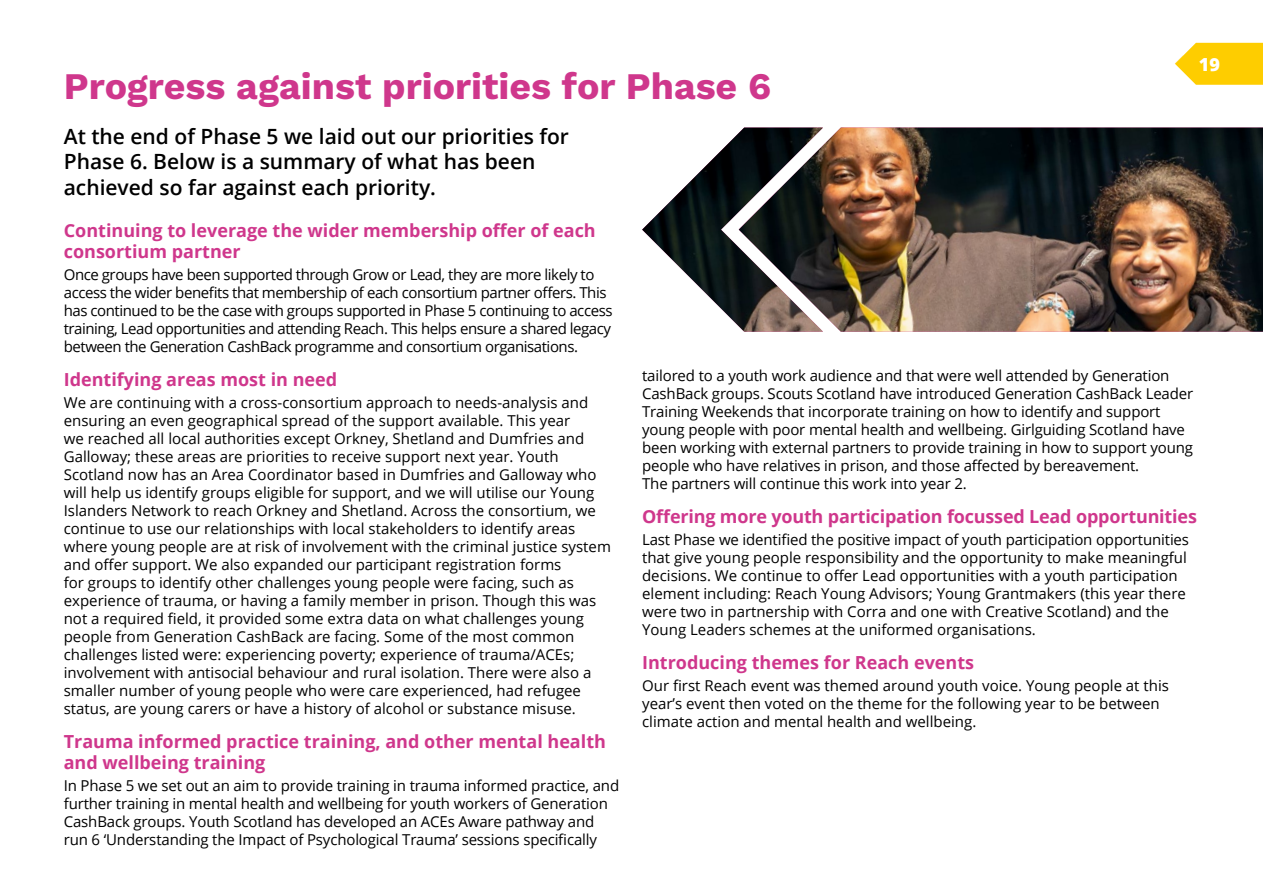
<style>
.page{position:relative;width:1263px;height:893px;background:#fff}
.page>*{position:absolute;margin:0;border:0;box-sizing:border-box;transform-origin:0 0}
.t1{font:700 37.5px "Work Sans";color:#cf378c}
.t2{font:600 21px/25.5px "Open Sans";color:#000}
.body{font:700 18px/21px "Open Sans";color:#cf378c}
.t3{font:800 18px "Open Sans";color:#fff}
.body-2{font:15px/18px "Open Sans";color:#000}
.body-3{font:15px/18px "Open Sans";letter-spacing:-.03em;color:#000}
</style>
<div class="page">
<img style="left:642px;top:128px;width:621px;height:204px">
<svg style="left:1175px;top:43px;width:88px;height:42px;background:#fed31f"></svg>
<p class="t3" style="left:1199px;top:50px;width:23px">19</p>
<p class="t1" style="left:64px;top:57px;width:709px">Progress against priorities for Phase 6</p>
<p class="t2" style="left:64px;top:123px;width:507px">At the end of Phase 5 we laid out our priorities for<br>Phase 6. Below is a summary of what has been achieved so far against each priority.</p>
<p class="body" style="left:64px;top:219px;width:533px">Continuing to leverage the wider membership offer of each consortium partner</p>
<p class="body-3" style="left:64px;top:265px;width:550px">Once groups have been supported through Grow or Lead, they are more likely to access the wider benefits that membership of each consortium partner offers. This has continued to be the case with groups supported in Phase 5 continuing to access training, Lead opportunities and attending Reach. This helps ensure a shared legacy between the Generation CashBack programme and consortium organisations.</p>
<p class="body" style="left:64px;top:368px;width:275px">Identifying areas most in need</p>
<p class="body-2" style="left:64px;top:393px;width:549px">We are continuing with a cross-consortium approach to needs-analysis and ensuring an even geographical spread of the support available. This year<br>we reached all local authorities except Orkney, Shetland and Dumfries and Galloway; these areas are priorities to receive support next year. Youth Scotland now has an Area Coordinator based in Dumfries and Galloway who will help us identify groups eligible for support, and we will utilise our Young Islanders Network to reach Orkney and Shetland. Across the consortium, we continue to use our relationships with local stakeholders to identify areas where young people are at risk of involvement with the criminal justice system and offer support. We also expanded our participant registration forms<br>for groups to identify other challenges young people were facing, such as experience of trauma, or having a family member in prison. Though this was not a required field, it provided some extra data on what challenges young people from Generation CashBack are facing. Some of the most common challenges listed were: experiencing poverty; experience of trauma/ACEs; involvement with antisocial behaviour and rural isolation. There were also a smaller number of young people who were care experienced, had refugee status, are young carers or have a history of alcohol or substance misuse.</p>
<p class="body" style="left:64px;top:730px;width:544px">Trauma informed practice training, and other mental health and wellbeing training</p>
<p class="body-2" style="left:64px;top:776px;width:557px">In Phase 5 we set out an aim to provide training in trauma informed practice, and further training in mental health and wellbeing for youth workers of Generation CashBack groups. Youth Scotland has developed an ACEs Aware pathway and run 6 ‘Understanding the Impact of Psychological Trauma’ sessions specifically</p>
<p class="body-2" style="left:642px;top:367px;width:553px">tailored to a youth work audience and that were well attended by Generation CashBack groups. Scouts Scotland have introduced Generation CashBack Leader Training Weekends that incorporate training on how to identify and support young people with poor mental health and wellbeing. Girlguiding Scotland have been working with external partners to provide training in how to support young people who have relatives in prison, and those affected by bereavement.<br>The partners will continue this work into year 2.</p>
<p class="body" style="left:642px;top:506px;width:556px">Offering more youth participation focussed Lead opportunities</p>
<p class="body-2" style="left:642px;top:531px;width:548px">Last Phase we identified the positive impact of youth participation opportunities that give young people responsibility and the opportunity to make meaningful decisions. We continue to offer Lead opportunities with a youth participation element including: Reach Young Advisors; Young Grantmakers (this year there were two in partnership with Corra and one with Creative Scotland) and the Young Leaders schemes at the uniformed organisations.</p>
<p class="body" style="left:642px;top:652px;width:333px">Introducing themes for Reach events</p>
<p class="body-2" style="left:642px;top:677px;width:528px">Our first Reach event was themed around youth voice. Young people at this year’s event then voted on the theme for the following year to be between climate action and mental health and wellbeing.</p>
</div>
